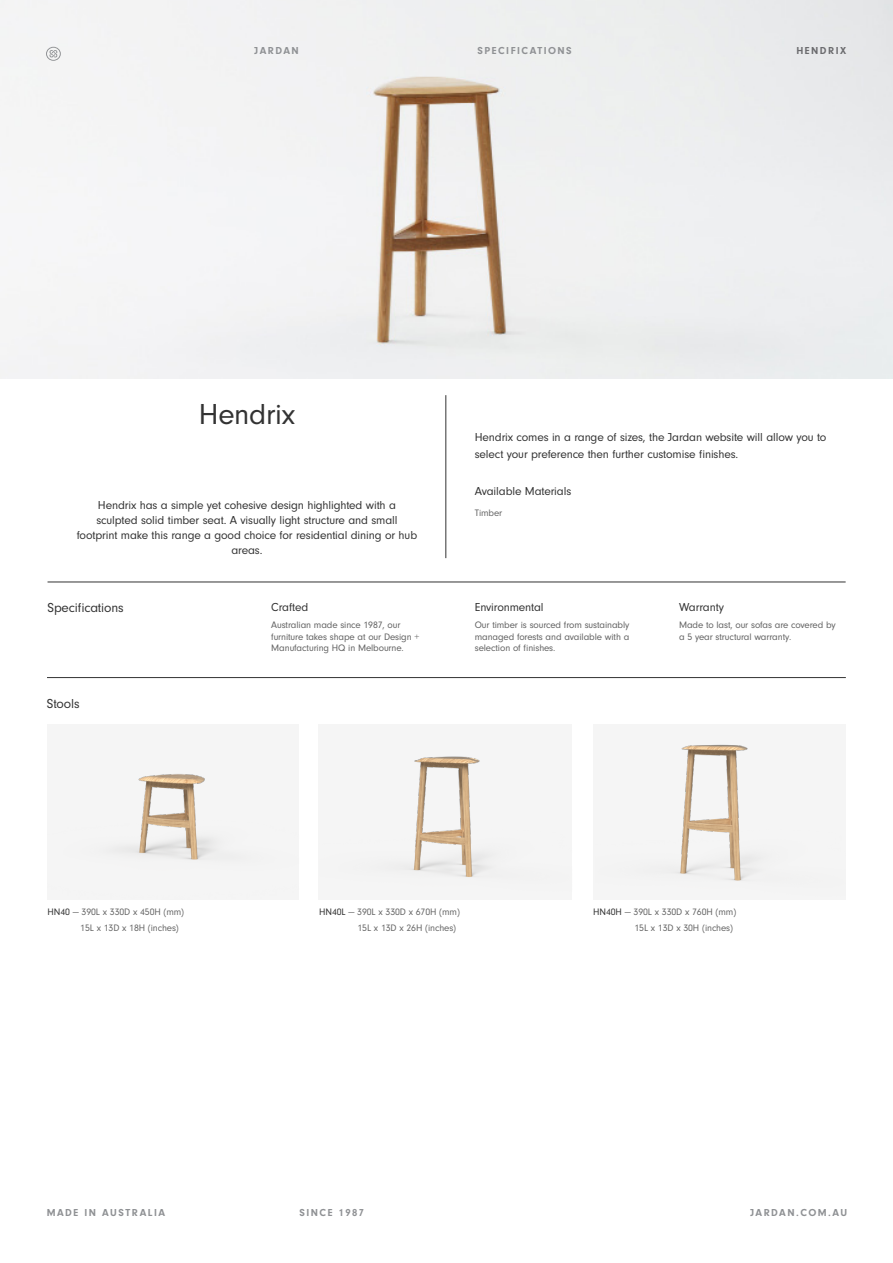
<style>
.page{position:relative;width:893px;height:1263px;background:#fff}
.page>*{position:absolute;margin:0;border:0;box-sizing:border-box;transform-origin:0 0}
.H2_-_32pt_Regular{font:30px "Neuzeit Gro";letter-spacing:-.01em;color:#333}
.H2_-_32pt_Regular-2{font:13.5px "Neuzeit Gro";letter-spacing:-.01em;color:#333}
.H2_-_32pt_Regular-3{font:12px/15px "Neuzeit Gro";letter-spacing:-.01em;color:#333}
.t1{font:700 10.5px "Neuzeit Gro";letter-spacing:.14em;color:#8f9194}
.t2{font:700 10.5px "Neuzeit Gro";letter-spacing:.14em;color:#6b6b6e}
.H2_-_32pt_Regular-4{font:9.75px/11.7px "Neuzeit Gro";letter-spacing:-.01em;color:#626262}
.H2_-_32pt_Regular-5{font:9.75px "Neuzeit Gro";letter-spacing:-.01em;color:#666}
.s1{color:#333}
</style>
<div class="page">
<hr style="left:48px;top:582px;width:798px;height:1px;background:#333">
<hr style="left:446px;top:395px;width:1px;height:163px;background:#333">
<hr style="left:47px;top:677px;width:799px;height:1px;background:#333">
<img style="left:48px;top:773px;width:251px;height:127px">
<img style="left:319px;top:756px;width:253px;height:136px">
<img style="left:595px;top:744px;width:251px;height:153px">
<div style="left:0;top:0;width:893px;height:378px;background:#eff0f1"></div>
<svg style="left:46px;top:47px;width:15px;height:14px"></svg>
<p class="t1" style="left:254px;top:44px;width:46px">JARDAN</p>
<p class="t1" style="left:477px;top:44px;width:96px">SPECIFICATIONS</p>
<p class="H2_-_32pt_Regular" style="left:199px;top:398px;width:98px">Hendrix</p>
<p class="t2" style="left:796px;top:44px;width:51px">HENDRIX</p>
<p class="H2_-_32pt_Regular-3" style="left:77px;top:498px;width:342px;text-align:center">Hendrix has a simple yet cohesive design highlighted with a sculpted solid timber seat. A visually light structure and small footprint make this range a good choice for residential dining or hub areas.</p>
<p class="H2_-_32pt_Regular-2" style="left:48px;top:601px;width:78px">Specifications</p>
<p class="H2_-_32pt_Regular-3" style="left:271px;top:600px;width:39px">Crafted</p>
<p class="H2_-_32pt_Regular-4" style="left:271px;top:619px;width:150px">Australian made since 1987, our furniture takes shape at our Design +<br>Manufacturing HQ in Melbourne.</p>
<p class="H2_-_32pt_Regular-2" style="left:47px;top:696px;width:34px">Stools</p>
<p class="H2_-_32pt_Regular-3" style="left:475px;top:429px;width:353px;line-height:17.4px">Hendrix comes in a range of sizes, the Jardan website will allow you to select your preference then further customise finishes.</p>
<p class="H2_-_32pt_Regular-3" style="left:475px;top:484px;width:98px">Available Materials</p>
<p class="H2_-_32pt_Regular-5" style="left:475px;top:508px;width:29px">Timber</p>
<p class="H2_-_32pt_Regular-3" style="left:475px;top:600px;width:70px">Environmental</p>
<p class="H2_-_32pt_Regular-4" style="left:475px;top:619px;width:156px;text-align:justify">Our timber is sourced from sustainably managed forests and available with a selection of finishes.</p>
<p class="H2_-_32pt_Regular-3" style="left:679px;top:600px;width:47px">Warranty</p>
<p class="H2_-_32pt_Regular-4" style="left:679px;top:619px;width:158px">Made to last, our sofas are covered by</p>
<p class="H2_-_32pt_Regular-4" style="left:679px;top:631px;width:114px">a 5 year structural warranty.</p>
<p class="H2_-_32pt_Regular-5" style="left:48px;top:906px;width:138px"><span class="s1">HN40</span> — 390L x 330D x 450H (mm)</p>
<p class="H2_-_32pt_Regular-5" style="left:80px;top:922px;width:100px">15L x 13D x 18H (inches)</p>
<p class="H2_-_32pt_Regular-5" style="left:319px;top:906px;width:142px"><span class="s1">HN40L</span> — 390L x 330D x 670H (mm)</p>
<p class="H2_-_32pt_Regular-5" style="left:357px;top:922px;width:100px">15L x 13D x 26H (inches)</p>
<p class="H2_-_32pt_Regular-5" style="left:593px;top:906px;width:145px"><span class="s1">HN40H</span> — 390L x 330D x 760H (mm)</p>
<p class="H2_-_32pt_Regular-5" style="left:634px;top:922px;width:100px">15L x 13D x 30H (inches)</p>
<p class="t1" style="left:47px;top:1207px;width:120px">MADE IN AUSTRALIA</p>
<p class="t1" style="left:299px;top:1207px;width:66px">SINCE 1987</p>
<p class="t1" style="left:750px;top:1207px;width:98px">JARDAN.COM.AU</p>
</div>
